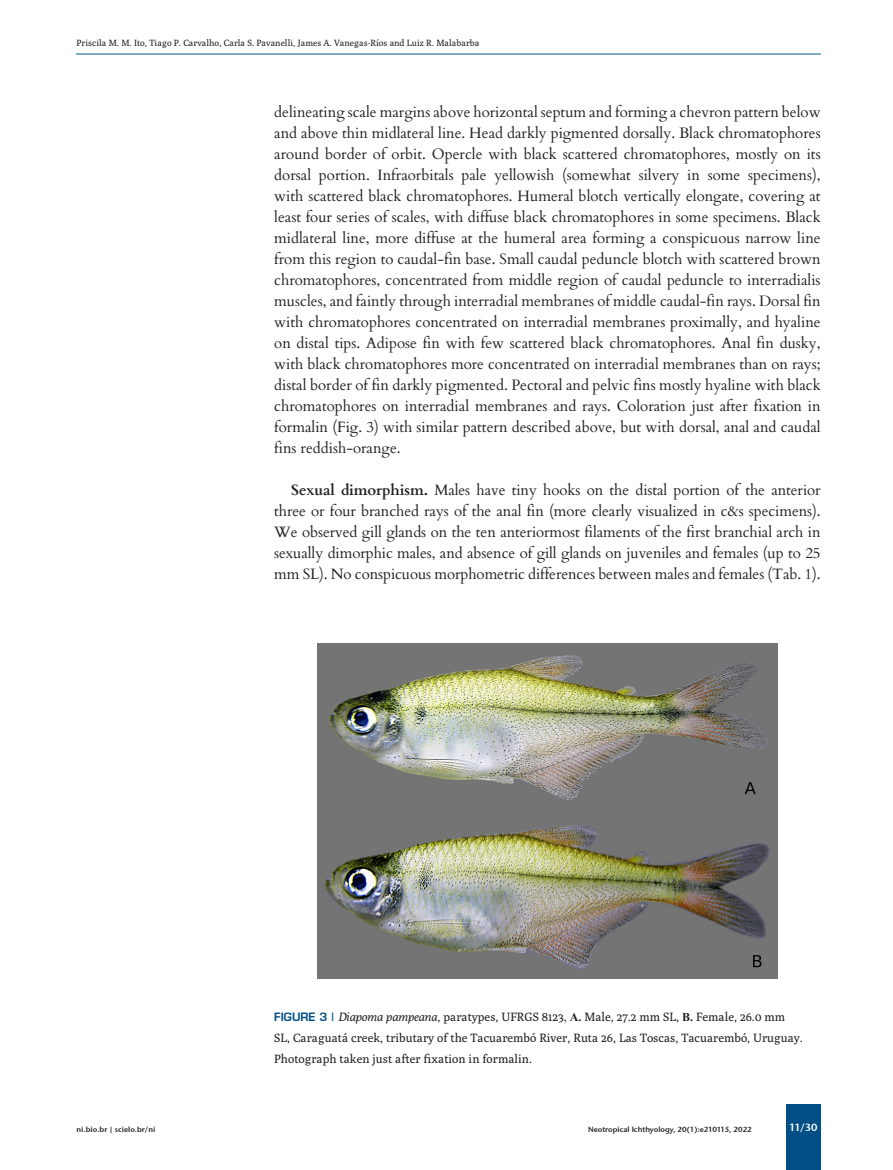
<style>
.page{position:relative;width:893px;height:1170px;background:#fff}
.page>*{position:absolute;margin:0;border:0;box-sizing:border-box;transform-origin:0 0}
.t1{font:15px/21px "Cardo";letter-spacing:-.005em;color:#231f20;text-align:justify}
.t2{font:12px/21px "Poly";color:#231f20}
.t3{font:10.5px "Stone Sans Sem ITCTT Semi";color:#fff}
.t4{font:9px "Poly";color:#231f20}
.t5{font:7.5px "Stone Sans Sem ITCTT Semi";color:#231f20}
.s1{font-weight:700}
.s2{font-family:"Eugenio Medium Normal";color:#014f84}
.s3{font-style:italic}
.s4{font-family:"Times New Roman"}
.s5{font-family:"Times New Roman";font-weight:700}
</style>
<div class="page">
<hr style="left:76px;top:54px;width:745px;height:1px;background:#01558c">
<div style="left:786px;top:1104px;width:35px;height:65px;background:#014f84"></div>
<img style="left:318px;top:643px;width:459px;height:335px">
<p class="t4" style="left:77px;top:38px;width:404px">Priscila M. M. Ito, Tiago P. Carvalho, Carla S. Pavanelli, James A. Vanegas-Ríos and Luiz R. Malabarba</p>
<p class="t1" style="left:274px;top:101px;width:548px">delineating scale margins above horizontal septum and forming a chevron pattern below and above thin midlateral line. Head darkly pigmented dorsally. Black chromatophores around border of orbit. Opercle with black scattered chromatophores, mostly on its dorsal portion. Infraorbitals pale yellowish (somewhat silvery in some specimens), with scattered black chromatophores. Humeral blotch vertically elongate, covering at least four series of scales, with diffuse black chromatophores in some specimens. Black midlateral line, more diffuse at the humeral area forming a conspicuous narrow line from this region to caudal-fin base. Small caudal peduncle blotch with scattered brown chromatophores, concentrated from middle region of caudal peduncle to interradialis muscles, and faintly through interradial membranes of middle caudal-fin rays. Dorsal fin with chromatophores concentrated on interradial membranes proximally, and hyaline on distal tips. Adipose fin with few scattered black chromatophores. Anal fin dusky, with black chromatophores more concentrated on interradial membranes than on rays; distal border of fin darkly pigmented. Pectoral and pelvic fins mostly hyaline with black chromatophores on interradial membranes and rays. Coloration just after fixation in formalin (Fig. 3) with similar pattern described above, but with dorsal, anal and caudal fins reddish-orange.</p>
<p class="t1" style="left:274px;top:479px;width:548px;text-indent:17px"><span class="s1">Sexual dimorphism.</span> Males have tiny hooks on the distal portion of the anterior three or four branched rays of the anal fin (more clearly visualized in c&amp;s specimens).<br>We observed gill glands on the ten anteriormost filaments of the first branchial arch in sexually dimorphic males, and absence of gill glands on juveniles and females (up to 25 mm SL). No conspicuous morphometric differences between males and females (Tab. 1).</p>
<p class="t2" style="left:274px;top:1005px;width:530px"><span class="s2">FIGURE 3 |</span> <span class="s3">Diapoma pampeana</span>, paratypes, UFRGS 8123<span class="s4">,</span> <span class="s5">A.</span> Male, 27.2 mm SL, <span class="s5">B.</span> Female, 26.0 mm<br>SL, Caraguatá creek, tributary of the Tacuarembó River, Ruta 26, Las Toscas, Tacuarembó, Uruguay.<br>Photograph taken just after fixation in formalin.</p>
<p class="t5" style="left:77px;top:1124px;width:80px">ni.bio.br | scielo.br/ni</p>
<p class="t5" style="left:588px;top:1124px;width:165px">Neotropical Ichthyology, 20(1):e210115, 2022</p>
<p class="t3" style="left:789px;top:1121px;width:30px">11/30</p>
</div>
